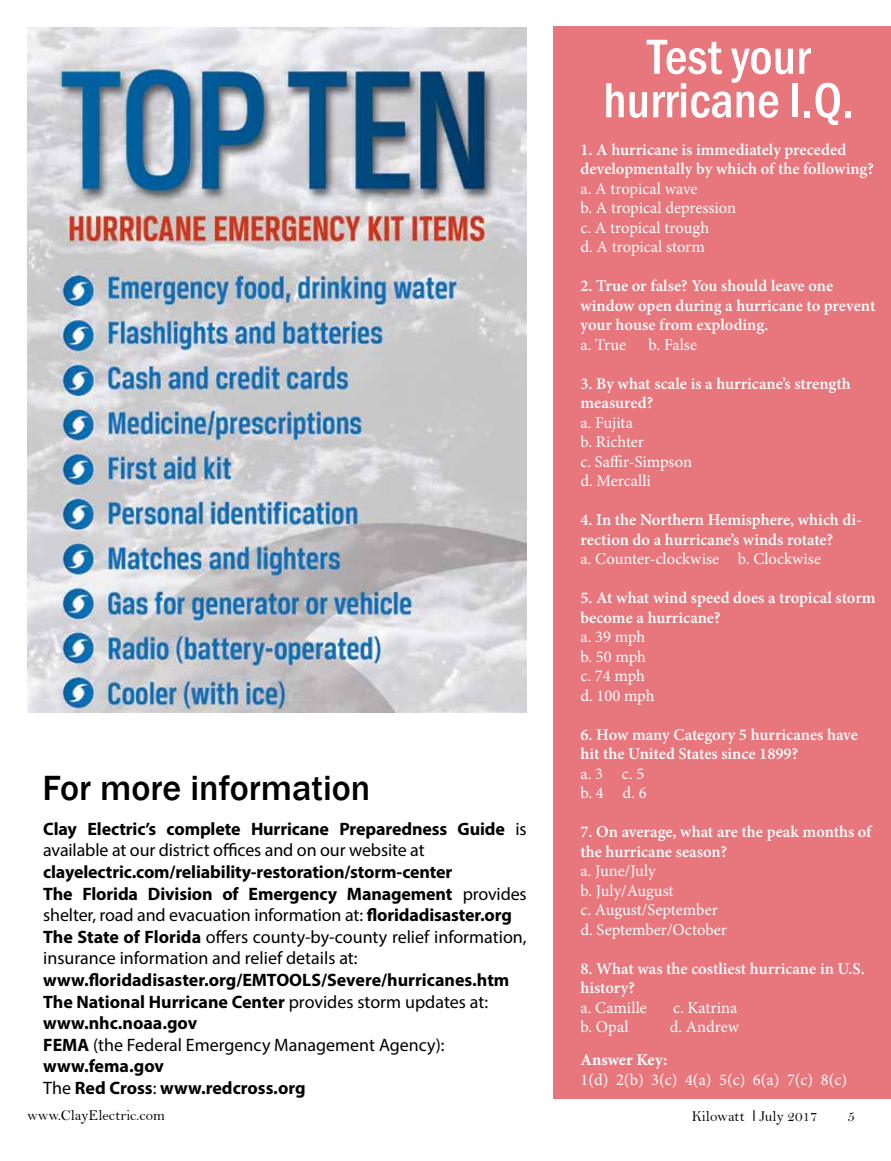
<style>
.page{position:relative;width:891px;height:1161px;background:#fff}
.page>*{position:absolute;margin:0;border:0;box-sizing:border-box;transform-origin:0 0}
.t1{font:500 condensed 51px/43.5px "Franklin Gothic";color:#fff;text-align:center}
.t2{font:500 36px "Franklin Gothic";color:#000}
.t3{font:700 18px/21.6px "Myriad Pro";letter-spacing:-.01em;color:#000}
.t4{font:600 16.5px/19.5px "Minion Pro";color:#fff}
.t5{font:16.5px/19.5px "Minion Pro";color:#fff}
.t6{font:700 16.5px "Minion Pro";letter-spacing:-.005em;color:#fff}
.t7{font:15px "Bell";color:#000}
.s1{font-weight:400}
</style>
<div class="page">
<img style="left:27px;top:27px;width:500px;height:685px">
<div style="left:554px;top:26px;width:337px;height:1073px;background:#e8767d"></div>
<h2 class="t2" style="left:43px;top:766px;width:329px">For more information</h2>
<p class="t3" style="left:43px;top:817px;width:485px">Clay Electric’s complete Hurricane Preparedness Guide <span class="s1">is available at our district offices and on our website at</span></p>
<p class="t3" style="left:43px;top:861px;width:485px">clayelectric.com/reliability-restoration/storm-center<br>The Florida Division of Emergency Management <span class="s1">provides shelter, road and evacuation information at:</span> floridadisaster.org The State of Florida <span class="s1">offers county-by-county relief information, insurance information and relief details at:</span></p>
<p class="t3" style="left:43px;top:969px;width:468px">www.floridadisaster.org/EMTOOLS/Severe/hurricanes.htm The National Hurricane Center <span class="s1">provides storm updates at: </span>www.nhc.noaa.gov<br>FEMA <span class="s1">(the Federal Emergency Management Agency): </span>www.fema.gov<br><span class="s1">The</span> Red Cross<span class="s1">:</span> www.redcross.org</p>
<h1 class="t1" style="left:603px;top:35px;width:253px">Test your hurricane I.Q.</h1>
<p class="t4" style="left:580px;top:140px;width:295px">1. A hurricane is immediately preceded developmentally by which of the following?</p>
<p class="t5" style="left:580px;top:179px;width:157px">a. A tropical wave<br>b. A tropical depression c. A tropical trough<br>d. A tropical storm</p>
<p class="t4" style="left:580px;top:276px;width:296px">2. True or false? You should leave one window open during a hurricane to prevent your house from exploding.</p>
<p class="t5" style="left:580px;top:335px;width:47px">a. True</p>
<p class="t5" style="left:649px;top:335px;width:50px">b. False</p>
<p class="t4" style="left:580px;top:374px;width:272px">3. By what scale is a hurricane’s strength measured?</p>
<p class="t5" style="left:580px;top:413px;width:113px">a. Fujita<br>b. Richter<br>c. Saffir-Simpson d. Mercalli</p>
<p class="t4" style="left:580px;top:510px;width:283px">4. In the Northern Hemisphere, which di&shy;rection do a hurricane’s winds rotate?</p>
<p class="t5" style="left:580px;top:549px;width:242px">a. Counter-clockwise b. Clockwise</p>
<p class="t4" style="left:580px;top:588px;width:297px">5. At what wind speed does a tropical storm become a hurricane?</p>
<p class="t5" style="left:580px;top:627px;width:76px">a. 39 mph b. 50 mph c. 74 mph d. 100 mph</p>
<p class="t4" style="left:580px;top:725px;width:279px">6. How many Category 5 hurricanes have hit the United States since 1899?</p>
<p class="t5" style="left:580px;top:764px;width:68px">a. 3 c. 5 b. 4 d. 6</p>
<p class="t4" style="left:580px;top:822px;width:293px">7. On average, what are the peak months of the hurricane season?</p>
<p class="t5" style="left:580px;top:861px;width:148px">a. June/July<br>b. July/August<br>c. August/September d. September/October</p>
<p class="t4" style="left:580px;top:959px;width:286px">8. What was the costliest hurricane in U.S. history?</p>
<p class="t5" style="left:580px;top:998px;width:68px">a. Camille</p>
<p class="t5" style="left:673px;top:998px;width:66px">c. Katrina</p>
<p class="t5" style="left:580px;top:1017px;width:50px">b. Opal</p>
<p class="t5" style="left:670px;top:1017px;width:71px">d. Andrew</p>
<p class="t6" style="left:580px;top:1048px;width:88px">Answer Key:</p>
<p class="t5" style="left:580px;top:1070px;width:268px">1(d) 2(b) 3(c) 4(a) 5(c) 6(a) 7(c) 8(c)</p>
<p class="t7" style="left:27px;top:1106px;width:139px">www.ClayElectric.com</p>
<p class="t7" style="left:692px;top:1108px;width:127px">Kilowatt July 2017</p>
<p class="t7" style="left:848px;top:1108px;width:9px">5</p>
</div>
